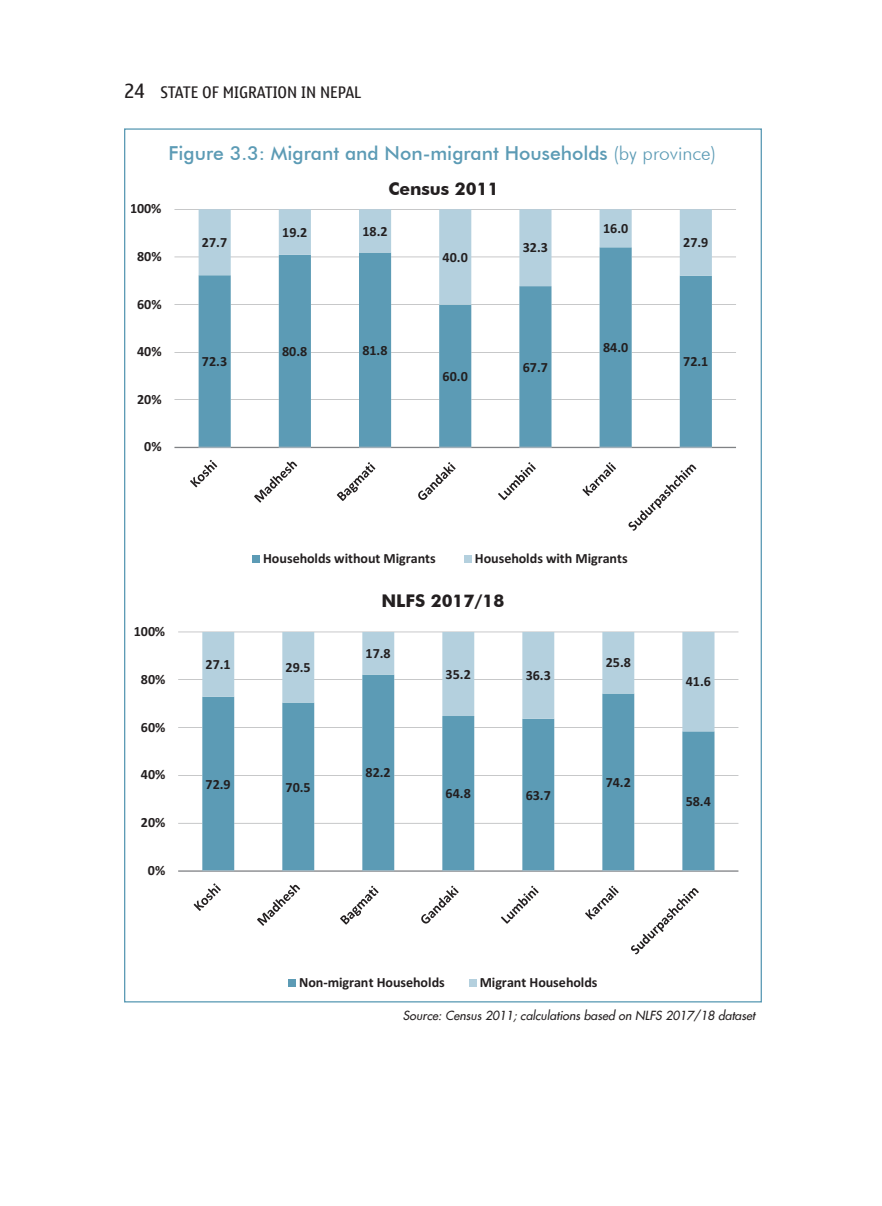
<style>
.page{position:relative;width:882px;height:1206px;background:#fff}
.page>*{position:absolute;margin:0;border:0;box-sizing:border-box;transform-origin:0 0}
._1_Figures_head___Ta{font:500 19.25px "Futura BT";color:#5c9bb5}
._1_Figures_head___Ta-2{font:700 17.5px "Futura BT";color:#231f20}
.t1{font:15.75px "Nokia Standard Multiscript";color:#231f20}
.t2{font:700 14px "Calibri";color:#231f20}
._1_source{font:italic 12.25px "Futura 2";color:#231f20}
.s1{font-size:19.25px}
.s2{font-weight:300}
</style>
<div class="page">
<svg style="left:715px;top:823px;width:23px;height:1px"></svg>
<svg style="left:178px;top:823px;width:24px;height:1px"></svg>
<svg style="left:715px;top:775px;width:23px;height:1px"></svg>
<svg style="left:178px;top:775px;width:24px;height:1px"></svg>
<hr style="left:634px;top:727px;width:104px;height:1px;background:#808285">
<svg style="left:178px;top:727px;width:24px;height:1px"></svg>
<hr style="left:394px;top:679px;width:344px;height:1px;background:#808285">
<hr style="left:178px;top:679px;width:184px;height:1px;background:#808285">
<hr style="left:178px;top:631px;width:560px;height:1px;background:#808285">
<svg style="left:202px;top:731px;width:513px;height:139px"></svg>
<svg style="left:202px;top:632px;width:513px;height:99px"></svg>
<svg style="left:178px;top:870px;width:560px;height:1px"></svg>
<hr style="left:682px;top:870px;width:33px;height:1px;background:#b4d0de">
<hr style="left:602px;top:870px;width:32px;height:1px;background:#b4d0de">
<hr style="left:522px;top:870px;width:32px;height:1px;background:#b4d0de">
<hr style="left:442px;top:870px;width:32px;height:1px;background:#b4d0de">
<hr style="left:362px;top:870px;width:32px;height:1px;background:#b4d0de">
<hr style="left:282px;top:870px;width:32px;height:1px;background:#b4d0de">
<hr style="left:202px;top:870px;width:32px;height:1px;background:#b4d0de">
<svg style="left:194px;top:883px;width:27px;height:28px"></svg>
<svg style="left:340px;top:885px;width:39px;height:39px"></svg>
<svg style="left:421px;top:885px;width:38px;height:38px"></svg>
<svg style="left:501px;top:885px;width:38px;height:38px"></svg>
<svg style="left:585px;top:885px;width:34px;height:34px"></svg>
<svg style="left:631px;top:888px;width:68px;height:66px"></svg>
<div style="left:288px;top:979px;width:8px;height:7px;background:#5c9bb5"></div>
<div style="left:469px;top:979px;width:8px;height:7px;background:#b4d0de"></div>
<svg style="left:257px;top:884px;width:43px;height:41px"></svg>
<svg style="left:174px;top:209px;width:562px;height:191px"></svg>
<svg style="left:199px;top:304px;width:513px;height:143px"></svg>
<svg style="left:199px;top:209px;width:513px;height:95px"></svg>
<svg style="left:174px;top:447px;width:562px;height:1px"></svg>
<hr style="left:680px;top:447px;width:32px;height:1px;background:#b4d0de">
<hr style="left:600px;top:447px;width:32px;height:1px;background:#b4d0de">
<hr style="left:519px;top:447px;width:33px;height:1px;background:#b4d0de">
<hr style="left:439px;top:447px;width:32px;height:1px;background:#b4d0de">
<hr style="left:359px;top:447px;width:32px;height:1px;background:#b4d0de">
<hr style="left:279px;top:447px;width:32px;height:1px;background:#b4d0de">
<hr style="left:199px;top:447px;width:32px;height:1px;background:#b4d0de">
<svg style="left:190px;top:460px;width:27px;height:27px"></svg>
<svg style="left:337px;top:462px;width:38px;height:39px"></svg>
<svg style="left:418px;top:462px;width:38px;height:38px"></svg>
<svg style="left:498px;top:462px;width:38px;height:38px"></svg>
<svg style="left:582px;top:462px;width:34px;height:34px"></svg>
<svg style="left:628px;top:464px;width:68px;height:67px"></svg>
<div style="left:252px;top:555px;width:8px;height:8px;background:#5c9bb5"></div>
<div style="left:464px;top:555px;width:8px;height:8px;background:#b4d0de"></div>
<svg style="left:254px;top:461px;width:43px;height:41px"></svg>
<p class="t1" style="left:124px;top:83px;width:239px"><span class="s1">24</span> STATE OF MIGRATION IN NEPAL</p>
<p class="_1_Figures_head___Ta" style="left:168px;top:141px;width:549px">Figure 3.3: Migrant and Non-migrant Households <span class="s2">(by province)</span></p>
<p class="t2" style="left:130px;top:199px;width:33px">100%</p>
<p class="t2" style="left:137px;top:246px;width:26px">80%</p>
<p class="t2" style="left:137px;top:294px;width:26px">60%</p>
<p class="t2" style="left:137px;top:341px;width:26px">40%</p>
<p class="t2" style="left:137px;top:389px;width:26px">20%</p>
<p class="t2" style="left:144px;top:437px;width:19px">0%</p>
<p class="t2" style="left:202px;top:232px;width:27px">27.7</p>
<p class="t2" style="left:202px;top:351px;width:27px">72.3</p>
<p class="_1_Figures_head___Ta-2" style="left:388px;top:178px;width:112px">Census 2011</p>
<p class="t2" style="left:282px;top:222px;width:27px">19.2</p>
<p class="t2" style="left:362px;top:221px;width:27px">18.2</p>
<p class="t2" style="left:443px;top:247px;width:27px">40.0</p>
<p class="t2" style="left:523px;top:238px;width:27px">32.3</p>
<p class="t2" style="left:282px;top:341px;width:27px">80.8</p>
<p class="t2" style="left:362px;top:340px;width:27px">81.8</p>
<p class="t2" style="left:443px;top:366px;width:27px">60.0</p>
<p class="t2" style="left:523px;top:357px;width:27px">67.7</p>
<p class="t2" style="left:603px;top:218px;width:27px">16.0</p>
<p class="t2" style="left:603px;top:337px;width:27px">84.0</p>
<p class="t2" style="left:134px;top:621px;width:33px">100%</p>
<p class="t2" style="left:141px;top:669px;width:26px">80%</p>
<p class="t2" style="left:141px;top:717px;width:26px">60%</p>
<p class="t2" style="left:141px;top:764px;width:26px">40%</p>
<p class="t2" style="left:141px;top:812px;width:26px">20%</p>
<p class="t2" style="left:148px;top:860px;width:19px">0%</p>
<p class="t2" style="left:263px;top:548px;width:174px">Households without Migrants</p>
<p class="t2" style="left:475px;top:548px;width:154px">Households with Migrants</p>
<p class="t2" style="left:206px;top:654px;width:27px">27.1</p>
<p class="t2" style="left:286px;top:657px;width:27px">29.5</p>
<p class="t2" style="left:206px;top:774px;width:27px">72.9</p>
<p class="t2" style="left:286px;top:777px;width:27px">70.5</p>
<p class="_1_Figures_head___Ta-2" style="left:381px;top:590px;width:125px">NLFS 2017/18</p>
<p class="t2" style="left:366px;top:643px;width:27px">17.8</p>
<p class="t2" style="left:366px;top:763px;width:27px">82.2</p>
<p class="t2" style="left:446px;top:664px;width:27px">35.2</p>
<p class="t2" style="left:526px;top:665px;width:27px">36.3</p>
<p class="t2" style="left:446px;top:783px;width:27px">64.8</p>
<p class="t2" style="left:526px;top:785px;width:27px">63.7</p>
<p class="t2" style="left:606px;top:653px;width:27px">25.8</p>
<p class="t2" style="left:606px;top:772px;width:27px">74.2</p>
<p class="t2" style="left:683px;top:233px;width:27px">27.9</p>
<p class="t2" style="left:683px;top:352px;width:27px">72.1</p>
<p class="t2" style="left:686px;top:671px;width:27px">41.6</p>
<p class="t2" style="left:686px;top:791px;width:27px">58.4</p>
<p class="t2" style="left:299px;top:972px;width:147px">Non-migrant Households</p>
<p class="t2" style="left:480px;top:972px;width:119px">Migrant Households</p>
<p class="_1_source" style="left:403px;top:1007px;width:354px">Source: Census 2011; calculations based on NLFS 2017/18 dataset</p>
</div>
